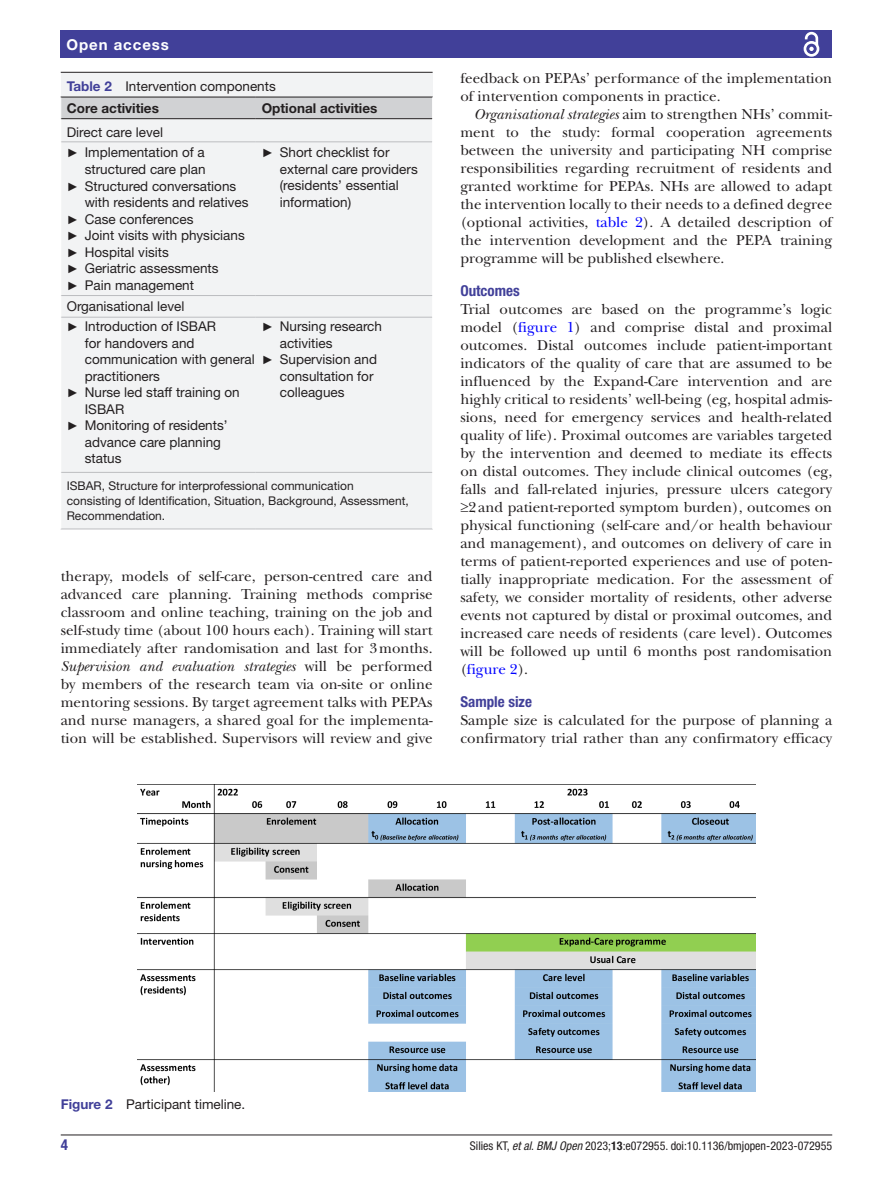
<style>
.page{position:relative;width:893px;height:1191px;background:#fff}
.page>*{position:absolute;margin:0;border:0;box-sizing:border-box;transform-origin:0 0}
.t1{font:15px/18px "New Baskerville";color:#231f20;text-align:justify}
.t2{font:700 condensed 15px "Helvetica Neue LT Std";color:#414099}
.t3{font:700 15px "Helvetica Neue LT Std";letter-spacing:.065em;color:#fff}
.t4{font:13.5px/16.5px "Helvetica Neue LT Std";color:#231f20}
.t5{font:700 13.5px "Helvetica Neue LT Std";color:#231f20}
.t6{font:12px/15px "Helvetica Neue LT Std";color:#231f20}
.t7{font:condensed 12px "Helvetica Neue LT Std";color:#231f20}
.s1{font-weight:700;color:#414099}
.s2{font-weight:700}
.s3{font-family:"Arial";font-size:12px}
.s4{font-style:italic}
.s5{color:#00f}
</style>
<div class="page">
<hr style="left:61px;top:1134px;width:771px;height:1px;background:#231f20">
<div style="left:61px;top:31px;width:771px;height:27px;background:#414099"></div>
<svg style="left:803px;top:31px;width:17px;height:26px"></svg>
<div style="left:61px;top:73px;width:372px;height:456px;background:#f2f3f4"></div>
<hr style="left:61px;top:72px;width:372px;height:1px;background:#231f20">
<hr style="left:61px;top:142px;width:195px;height:1px;background:#bcbdc0">
<hr style="left:256px;top:142px;width:176px;height:1px;background:#bcbdc0">
<hr style="left:256px;top:295px;width:176px;height:1px;background:#bcbdc0">
<hr style="left:61px;top:295px;width:195px;height:1px;background:#bcbdc0">
<hr style="left:61px;top:317px;width:195px;height:1px;background:#bcbdc0">
<hr style="left:256px;top:317px;width:176px;height:1px;background:#bcbdc0">
<hr style="left:256px;top:472px;width:176px;height:1px;background:#bcbdc0">
<hr style="left:61px;top:472px;width:195px;height:1px;background:#bcbdc0">
<hr style="left:61px;top:529px;width:195px;height:1px;background:#bcbdc0">
<hr style="left:256px;top:529px;width:177px;height:1px;background:#bcbdc0">
<svg style="left:60px;top:97px;width:373px;height:45px"></svg>
<hr style="left:432px;top:142px;width:1px;height:153px;background:#fff">
<svg style="left:432px;top:296px;width:1px;height:20px"></svg>
<hr style="left:432px;top:317px;width:1px;height:155px;background:#fff">
<hr style="left:432px;top:472px;width:1px;height:57px;background:#fff">
<img style="left:138px;top:785px;width:617px;height:306px">
<p class="t3" style="left:66px;top:35px;width:104px">Open access</p>
<p class="t4" style="left:67px;top:75px;width:211px;line-height:22px"><span class="s1">Table 2</span> Intervention components<br><span class="s2">Core activities</span></p>
<p class="t5" style="left:262px;top:99px;width:117px">Optional activities</p>
<p class="t4" style="left:67px;top:122px;width:140px;line-height:20.1px">Direct care level<br><span class="s3">►</span> Implementation of a</p>
<p class="t4" style="left:85px;top:161px;width:122px">structured care plan</p>
<p class="t4" style="left:67px;top:177px;width:171px"><span class="s3">►</span> Structured conversations</p>
<p class="t4" style="left:85px;top:194px;width:165px">with residents and relatives</p>
<p class="t4" style="left:67px;top:210px;width:128px"><span class="s3">►</span> Case conferences</p>
<p class="t4" style="left:67px;top:227px;width:180px"><span class="s3">►</span> Joint visits with physicians</p>
<p class="t4" style="left:67px;top:243px;width:103px"><span class="s3">►</span> Hospital visits</p>
<p class="t4" style="left:67px;top:260px;width:153px"><span class="s3">►</span> Geriatric assessments</p>
<p class="t4" style="left:67px;top:276px;width:129px"><span class="s3">►</span> Pain management</p>
<p class="t4" style="left:67px;top:296px;width:151px;line-height:20.1px">Organisational level<br><span class="s3">►</span> Introduction of ISBAR</p>
<p class="t4" style="left:85px;top:334px;width:111px">for handovers and</p>
<p class="t4" style="left:85px;top:351px;width:172px">communication with general</p>
<p class="t4" style="left:85px;top:367px;width:77px">practitioners</p>
<p class="t4" style="left:67px;top:384px;width:175px"><span class="s3">►</span> Nurse led staff training on</p>
<p class="t4" style="left:85px;top:400px;width:41px">ISBAR</p>
<p class="t4" style="left:67px;top:417px;width:162px"><span class="s3">►</span> Monitoring of residents’</p>
<p class="t4" style="left:85px;top:433px;width:138px">advance care planning</p>
<p class="t4" style="left:85px;top:450px;width:38px">status</p>
<p class="t4" style="left:280px;top:144px;width:139px;text-indent:-18px"><span class="s3">►</span> Short checklist for external care providers (residents’ essential information)</p>
<p class="t4" style="left:262px;top:318px;width:122px"><span class="s3">►</span> Nursing research</p>
<p class="t4" style="left:280px;top:334px;width:54px">activities</p>
<p class="t4" style="left:262px;top:351px;width:117px"><span class="s3">►</span> Supervision and</p>
<p class="t4" style="left:280px;top:367px;width:95px">consultation for</p>
<p class="t4" style="left:280px;top:384px;width:66px">colleagues</p>
<p class="t6" style="left:67px;top:478px;width:344px">ISBAR, Structure for interprofessional communication consisting of Identification, Situation, Background, Assessment,<br>Recommendation.</p>
<p class="t1" style="left:61px;top:567px;width:373px">therapy, models of self-care, person-centred care and advanced care planning. Training methods comprise classroom and online teaching, training on the job and self-study time (about 100 hours each). Training will start immediately after randomisation and last for 3months.<br><span class="s4">Supervision and evaluation strategies</span> will be performed by members of the research team via on-site or online mentoring sessions. By target agreement talks with PEPAs and nurse managers, a shared goal for the implementa&shy;tion will be established. Supervisors will review and give</p>
<p class="t1" style="left:460px;top:69px;width:373px">feedback on PEPAs’ performance of the implementation of intervention components in practice.</p>
<p class="t1" style="left:460px;top:105px;width:373px;text-indent:13px"><span class="s4">Organisational strategies</span> aim to strengthen NHs’ commit&shy;ment to the study: formal cooperation agreements between the university and participating NH comprise responsibilities regarding recruitment of residents and granted worktime for PEPAs. NHs are allowed to adapt the intervention locally to their needs to a defined degree (optional activities, <span class="s5">table 2</span>). A detailed description of the intervention development and the PEPA training programme will be published elsewhere.</p>
<p class="t2" style="left:460px;top:282px;width:61px">Outcomes</p>
<p class="t1" style="left:460px;top:300px;width:373px">Trial outcomes are based on the programme’s logic model (<span class="s5">figure 1</span>) and comprise distal and proximal outcomes. Distal outcomes include patient-important indicators of the quality of care that are assumed to be influenced by the Expand-Care intervention and are highly critical to residents’ well-being (eg, hospital admis&shy;sions, need for emergency services and health-related quality of life). Proximal outcomes are variables targeted by the intervention and deemed to mediate its effects on distal outcomes. They include clinical outcomes (eg, falls and fall-related injuries, pressure ulcers category ≥2and patient-reported symptom burden), outcomes on physical functioning (self-care and/or health behaviour and management), and outcomes on delivery of care in terms of patient-reported experiences and use of poten&shy;tially inappropriate medication. For the assessment of safety, we consider mortality of residents, other adverse events not captured by distal or proximal outcomes, and increased care needs of residents (care level). Outcomes will be followed up until 6 months post randomisation (<span class="s5">figure 2</span>).</p>
<p class="t2" style="left:460px;top:692px;width:73px">Sample size</p>
<p class="t1" style="left:460px;top:711px;width:373px">Sample size is calculated for the purpose of planning a confirmatory trial rather than any confirmatory efficacy</p>
<p class="t4" style="left:61px;top:1096px;width:186px"><span class="s1">Figure 2</span> Participant timeline.</p>
<p class="t2" style="left:61px;top:1135px;width:9px">4</p>
<p class="t7" style="left:470px;top:1138px;width:364px">Silies KT, <span class="s4">et al</span>. <span class="s4">BMJ Open</span> 2023;<span class="s2">13</span>:e072955. doi:10.1136/bmjopen-2023-072955</p>
</div>
